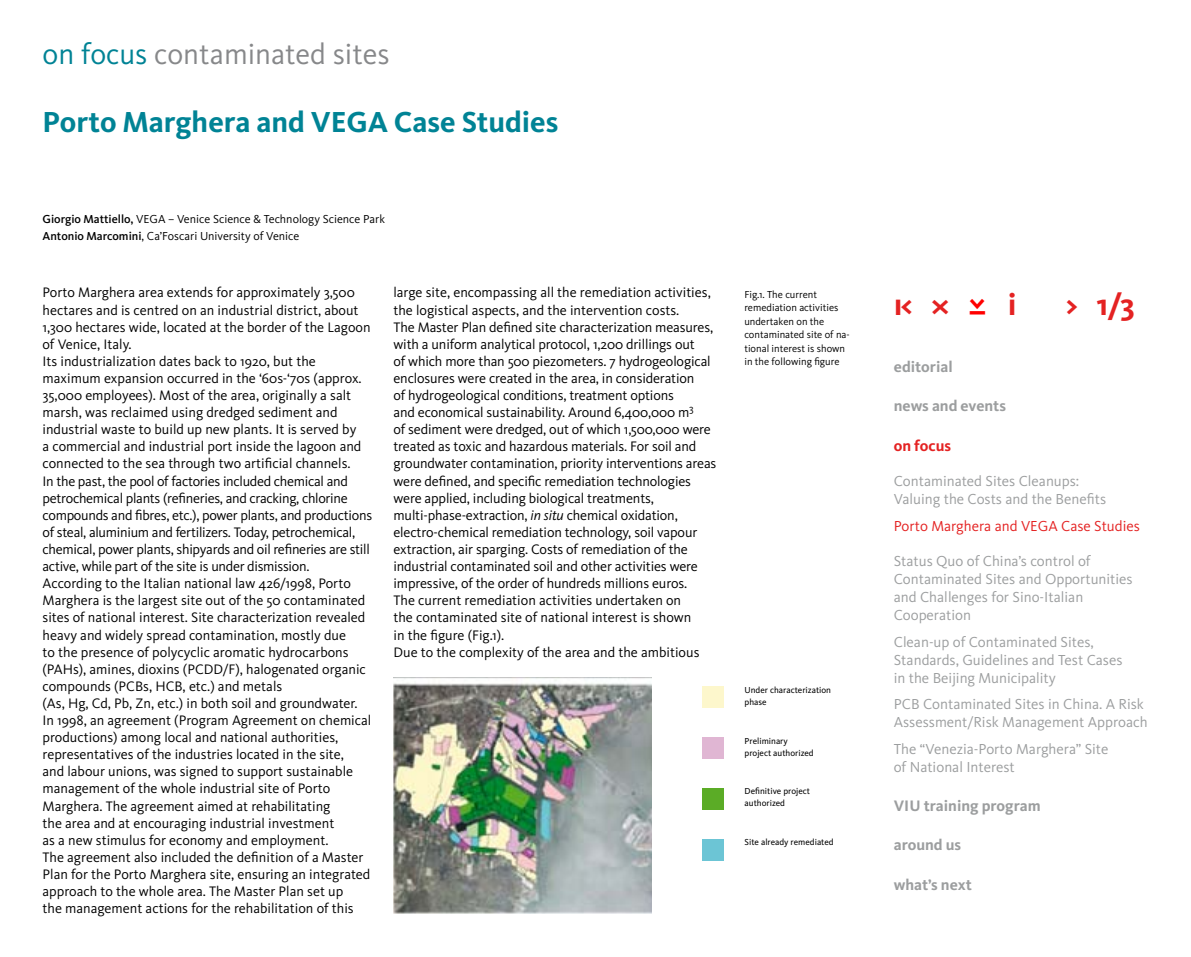
<style>
.page{position:relative;width:1191px;height:957px;background:#fff}
.page>*{position:absolute;margin:0;border:0;box-sizing:border-box;transform-origin:0 0}
.t1{font:700 31.5px "Kievit";color:#e42222}
.t2{font:500 31.5px "Kievit";color:#f00}
.t3{font:700 30px "Kievit";color:#008395}
.t4{font:30px "Kievit";color:#87888a}
.t5{font:700 15.75px "Kievit";color:#9c9e9f}
.t6{font:700 15.75px "Kievit";color:#e42222}
.t7{font:15px/18px "Kievit";color:#9c9e9f}
.t8{font:15px "Kievit";color:#e42222}
.t9{font:14.25px/17.1px "Kievit";color:#000}
.t10{font:12px/17.1px "Kievit";color:#000}
.t11{font:10.5px/13.5px "Kievit";color:#000}
.t12{font:9px/12px "Kievit";color:#000}
.s1{color:#008395}
.s2{font-weight:500}
.s3{font-style:italic}
.s4{font-weight:700}
.s5{color:#fff}
</style>
<div class="page">
<img style="left:394px;top:677px;width:258px;height:236px">
<div style="left:702px;top:686px;width:21px;height:22px;background:#fdf7cc"></div>
<div style="left:702px;top:737px;width:21px;height:22px;background:#e0b6d3"></div>
<div style="left:702px;top:789px;width:21px;height:21px;background:#5bac26"></div>
<div style="left:702px;top:840px;width:21px;height:21px;background:#6cc5d5"></div>
<h2 class="t4" style="left:43px;top:37px;width:349px"><span class="s1">on focus</span> contaminated sites</h2>
<h2 class="t3" style="left:43px;top:104px;width:517px">Porto Marghera and VEGA Case Studies</h2>
<p class="t10" style="left:43px;top:211px;width:344px"><span class="s2">Giorgio Mattiello,</span> VEGA – Venice Science &amp; Technology Science Park<br><span class="s2">Antonio Marcomini</span>, Ca’Foscari University of Venice</p>
<p class="t9" style="left:43px;top:284px;width:331px">Porto Marghera area extends for approximately 3,500 hectares and is centred on an industrial district, about 1,300 hectares wide, located at the border of the Lagoon of Venice, Italy.<br>Its industrialization dates back to 1920, but the maximum expansion occurred in the ‘60s-‘70s (approx.<br>35,000 employees). Most of the area, originally a salt marsh, was reclaimed using dredged sediment and industrial waste to build up new plants. It is served by<br>a commercial and industrial port inside the lagoon and connected to the sea through two artificial channels.<br>In the past, the pool of factories included chemical and petrochemical plants (refineries, and cracking, chlorine compounds and fibres, etc.), power plants, and productions of steal, aluminium and fertilizers. Today, petrochemical, chemical, power plants, shipyards and oil refineries are still active, while part of the site is under dismission.<br>According to the Italian national law 426/1998, Porto Marghera is the largest site out of the 50 contaminated sites of national interest. Site characterization revealed heavy and widely spread contamination, mostly due<br>to the presence of polycyclic aromatic hydrocarbons (PAHs), amines, dioxins (PCDD/F), halogenated organic compounds (PCBs, HCB, etc.) and metals<br>(As, Hg, Cd, Pb, Zn, etc.) in both soil and groundwater.<br>In 1998, an agreement (Program Agreement on chemical productions) among local and national authorities, representatives of the industries located in the site,<br>and labour unions, was signed to support sustainable management of the whole industrial site of Porto Marghera. The agreement aimed at rehabilitating<br>the area and at encouraging industrial investment<br>as a new stimulus for economy and employment.<br>The agreement also included the definition of a Master Plan for the Porto Marghera site, ensuring an integrated approach to the whole area. The Master Plan set up<br>the management actions for the rehabilitation of this</p>
<p class="t9" style="left:393px;top:284px;width:324px">large site, encompassing all the remediation activities, the logistical aspects, and the intervention costs.<br>The Master Plan defined site characterization measures, with a uniform analytical protocol, 1,200 drillings out<br>of which more than 500 piezometers. 7 hydrogeological enclosures were created in the area, in consideration<br>of hydrogeological conditions, treatment options<br>and economical sustainability. Around 6,400,000 m<sup>3<br></sup>of sediment were dredged, out of which 1,500,000 were treated as toxic and hazardous materials. For soil and groundwater contamination, priority interventions areas were defined, and specific remediation technologies were applied, including biological treatments, multi-phase-extraction, <span class="s3">in situ</span> chemical oxidation, electro-chemical remediation technology, soil vapour extraction, air sparging. Costs of remediation of the industrial contaminated soil and other activities were impressive, of the order of hundreds millions euros.<br>The current remediation activities undertaken on<br>the contaminated site of national interest is shown<br>in the figure (Fig.1).<br>Due to the complexity of the area and the ambitious</p>
<p class="t11" style="left:744px;top:287px;width:107px">Fig.1. The current remediation activities undertaken on the contaminated site of na&shy;tional interest is shown in the following figure</p>
<p class="t12" style="left:744px;top:684px;width:88px">Under characterization phase</p>
<p class="t12" style="left:744px;top:735px;width:71px">Preliminary project authorized</p>
<p class="t12" style="left:744px;top:785px;width:67px">Definitive project authorized</p>
<p class="t12" style="left:744px;top:836px;width:91px">Site already remediated</p>
<h1 class="t1" style="left:893px;top:285px;width:57px">ı&lt; &gt;&lt;</h1>
<h1 class="t2" style="left:956px;top:317px;width:20px;rotate:-90deg">ı<span class="s4">&lt;</span></h1>
<h1 class="t1" style="left:1008px;top:285px;width:128px">i <span class="s5">&lt;</span> &gt; 1/3</h1>
<p class="t5" style="left:893px;top:357px;width:60px">editorial</p>
<p class="t5" style="left:893px;top:397px;width:114px">news and events</p>
<p class="t6" style="left:893px;top:437px;width:59px">on focus</p>
<p class="t7" style="left:893px;top:472px;width:214px">Contaminated Sites Cleanups:<br>Valuing the Costs and the Benefits</p>
<p class="t8" style="left:893px;top:517px;width:248px">Porto Marghera and VEGA Case Studies</p>
<p class="t7" style="left:893px;top:552px;width:240px">Status Quo of China’s control of<br>Contaminated Sites and Opportunities and Challenges for Sino-Italian<br>Cooperation</p>
<p class="t7" style="left:893px;top:633px;width:230px">Clean-up of Contaminated Sites,<br>Standards, Guidelines and Test Cases in the Beijing Municipality</p>
<p class="t7" style="left:893px;top:695px;width:255px">PCB Contaminated Sites in China. A Risk<br>Assessment/Risk Management Approach</p>
<p class="t7" style="left:893px;top:740px;width:216px">The “Venezia-Porto Marghera” Site of National Interest</p>
<p class="t5" style="left:893px;top:796px;width:148px">VIU training program</p>
<p class="t5" style="left:893px;top:836px;width:69px">around us</p>
<p class="t5" style="left:893px;top:876px;width:79px">what’s next</p>
</div>
